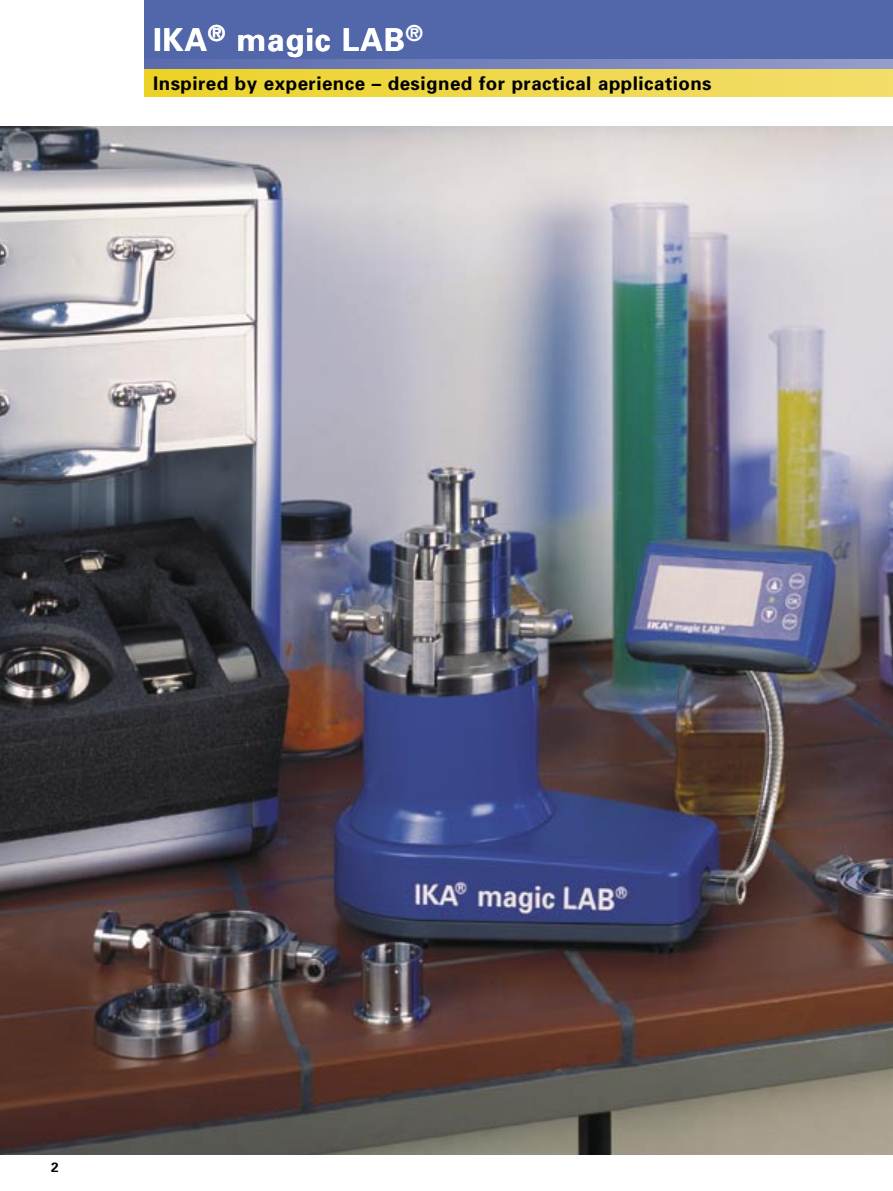
<style>
.page{position:relative;width:893px;height:1191px;background:#fff}
.page>*{position:absolute;margin:0;border:0;box-sizing:border-box;transform-origin:0 0}
.t1{font:700 31.5px "Univers";letter-spacing:.025em;color:#fff}
.t2{font:700 22.05px "Univers";color:#fff}
.t3{font:700 18.75px "Univers";letter-spacing:.025em;color:#000}
.t4{font:700 13.5px "Univers";color:#000}
</style>
<div class="page">
<img style="left:0;top:126px;width:893px;height:1028px">
<div style="left:145px;top:68px;width:748px;height:28px;background:linear-gradient(to right,#ecd328,#f3dd6c)"></div>
<div style="left:145px;top:0;width:748px;height:68px;background:#5267aa"></div>
<svg style="left:191px;top:60px;width:702px;height:8px;background:#7884bb"></svg>
<p class="t1" style="left:153px;top:20px;width:253px">IKA<sup>®</sup> magic LAB</p>
<p class="t2" style="left:406px;top:19px;width:19px">®</p>
<p class="t3" style="left:153px;top:71px;width:560px">Inspired by experience – designed for practical applications</p>
<p class="t4" style="left:51px;top:1158px;width:9px">2</p>
</div>
